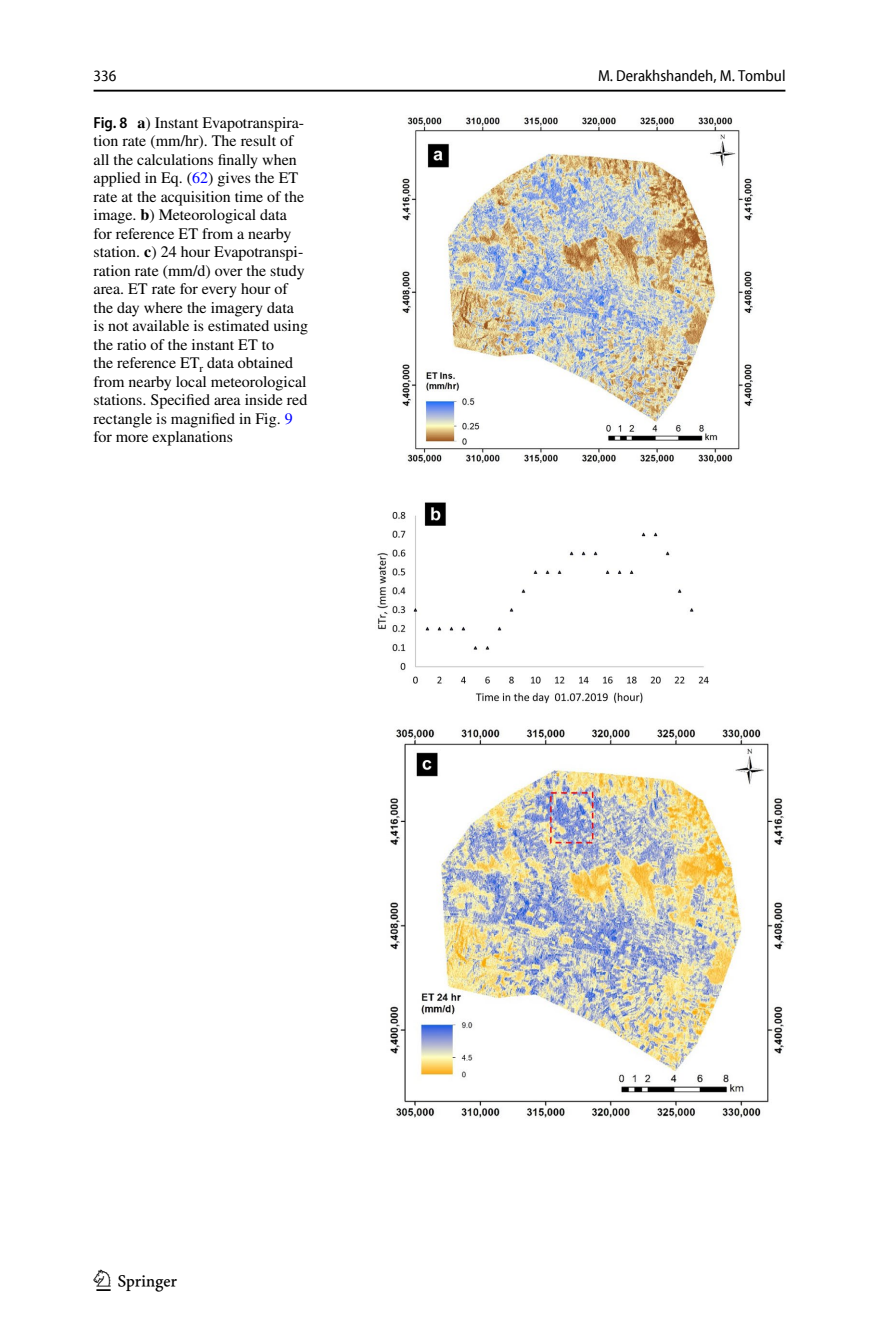
<style>
.page{position:relative;width:879px;height:1333px;background:#fff}
.page>*{position:absolute;margin:0;border:0;box-sizing:border-box;transform-origin:0 0}
.t1{font:30px "Springnew Regular 4";color:#000}
.t2{font:16px/18.4px "STIX";color:#000}
.t3{font:semi-condensed 16px "Myriad Pro Unic";color:#000}
.s1{font-family:"Myriad Pro";font-weight:600;font-stretch:semi-condensed}
.s2{font-weight:700}
.s3{color:#00f}
</style>
<div class="page">
<hr style="left:94px;top:90px;width:691px;height:2px;background:#000">
<img style="left:377px;top:116px;width:407px;height:1002px">
<p class="t3" style="left:94px;top:69px;width:24px">336</p>
<p class="t3" style="left:598px;top:69px;width:189px">M. Derakhshandeh, M. Tombul</p>
<p class="t2" style="left:94px;top:114px;width:216px"><span class="s1">Fig. 8</span> <span class="s2">a</span>) Instant Evapotranspira&shy;tion rate (mm/hr). The result of all the calculations finally when applied in Eq. (<span class="s3">62</span>) gives the ET rate at the acquisition time of the image. <span class="s2">b</span>) Meteorological data for reference ET from a nearby station. <span class="s2">c</span>) 24 hour Evapotranspi&shy;ration rate (mm/d) over the study area. ET rate for every hour of the day where the imagery data is not available is estimated using the ratio of the instant ET to<br>the reference ET<sub>r</sub> data obtained from nearby local meteorological stations. Specified area inside red rectangle is magnified in Fig. <span class="s3">9 </span>for more explanations</p>
<h1 class="t1" style="left:96px;top:1269px;width:83px">1 3</h1>
</div>
